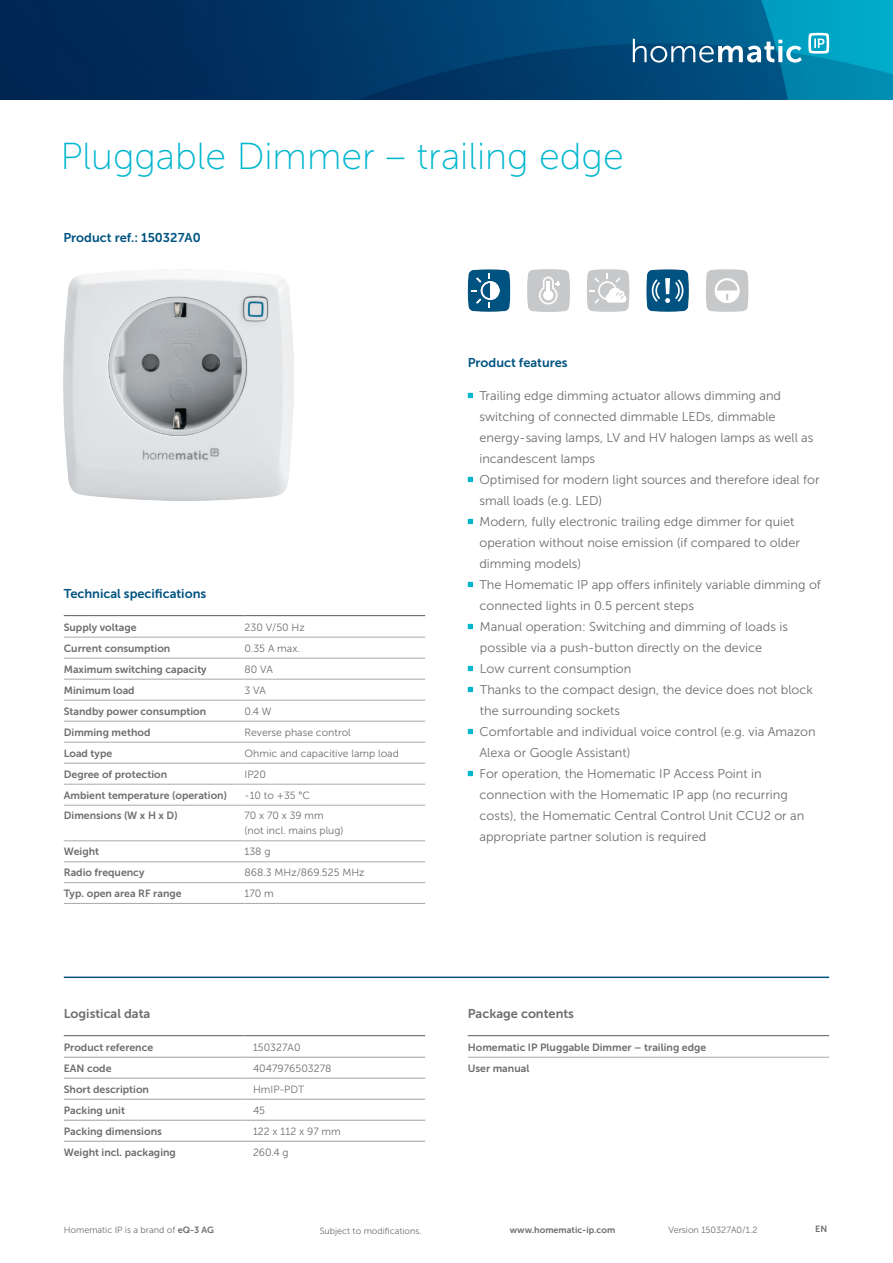
<style>
.page{position:relative;width:893px;height:1263px;background:#fff}
.page>*{position:absolute;margin:0;border:0;box-sizing:border-box;transform-origin:0 0}
.Headline{font:37.5px "Museo Sans 100";color:#00b7ce}
.Fließtext{font:12.75px/21px "Museo Sans 300";color:#6c6d70}
.Zwischenüberschrift{font:12.75px "Museo Sans 700";color:#005381}
.Subheadline{font:12.75px "Museo Sans 700";color:#6c6d70}
.Subheadline-2{font:12.75px "Museo Sans 700";color:#005381}
.Tabelle_bold_700{font:10.5px "Museo Sans 700";color:#6c6d70}
.Tabelle_regular_300{font:10.5px/15px "Museo Sans 300";color:#6c6d70}
.Fußnote{font:9px "Museo Sans 300";color:#6c6d70}
.Fußnote-2{font:9px "Museo Sans 700";color:#6c6d70}
.s1{font-family:"Museo Sans 700"}
</style>
<div class="page">
<hr style="left:64px;top:976px;width:765px;height:2px;background:#005381">
<svg style="left:468px;top:393px;width:5px;height:5px"></svg>
<svg style="left:468px;top:477px;width:5px;height:5px"></svg>
<svg style="left:468px;top:519px;width:5px;height:5px"></svg>
<svg style="left:468px;top:582px;width:5px;height:5px"></svg>
<svg style="left:468px;top:624px;width:5px;height:5px"></svg>
<svg style="left:468px;top:666px;width:5px;height:5px"></svg>
<svg style="left:468px;top:687px;width:5px;height:5px"></svg>
<svg style="left:468px;top:729px;width:5px;height:5px"></svg>
<svg style="left:468px;top:771px;width:5px;height:5px"></svg>
<hr style="left:64px;top:615px;width:180px;height:1px;background:#6c6d70">
<hr style="left:244px;top:615px;width:181px;height:1px;background:#6c6d70">
<hr style="left:64px;top:637px;width:180px;height:1px;background:#a8a9ad">
<hr style="left:244px;top:637px;width:181px;height:1px;background:#a8a9ad">
<hr style="left:64px;top:658px;width:180px;height:1px;background:#a8a9ad">
<hr style="left:244px;top:658px;width:181px;height:1px;background:#a8a9ad">
<hr style="left:64px;top:679px;width:180px;height:1px;background:#a8a9ad">
<hr style="left:244px;top:679px;width:181px;height:1px;background:#a8a9ad">
<hr style="left:64px;top:700px;width:180px;height:1px;background:#a8a9ad">
<hr style="left:244px;top:700px;width:181px;height:1px;background:#a8a9ad">
<hr style="left:64px;top:721px;width:180px;height:1px;background:#a8a9ad">
<hr style="left:244px;top:721px;width:181px;height:1px;background:#a8a9ad">
<hr style="left:64px;top:742px;width:180px;height:1px;background:#a8a9ad">
<hr style="left:244px;top:742px;width:181px;height:1px;background:#a8a9ad">
<hr style="left:64px;top:763px;width:180px;height:1px;background:#a8a9ad">
<hr style="left:244px;top:763px;width:181px;height:1px;background:#a8a9ad">
<hr style="left:64px;top:784px;width:180px;height:1px;background:#a8a9ad">
<hr style="left:244px;top:784px;width:181px;height:1px;background:#a8a9ad">
<hr style="left:64px;top:805px;width:180px;height:1px;background:#a8a9ad">
<hr style="left:244px;top:805px;width:181px;height:1px;background:#a8a9ad">
<hr style="left:64px;top:840px;width:180px;height:1px;background:#a8a9ad">
<hr style="left:244px;top:840px;width:181px;height:1px;background:#a8a9ad">
<hr style="left:64px;top:861px;width:180px;height:1px;background:#a8a9ad">
<hr style="left:244px;top:861px;width:181px;height:1px;background:#a8a9ad">
<hr style="left:64px;top:882px;width:180px;height:1px;background:#a8a9ad">
<hr style="left:244px;top:882px;width:181px;height:1px;background:#a8a9ad">
<hr style="left:64px;top:903px;width:180px;height:1px;background:#a8a9ad">
<hr style="left:244px;top:903px;width:181px;height:1px;background:#a8a9ad">
<hr style="left:468px;top:1057px;width:361px;height:1px;background:#a8a9ad">
<hr style="left:468px;top:1035px;width:361px;height:1px;background:#6c6d70">
<hr style="left:64px;top:1057px;width:180px;height:1px;background:#a8a9ad">
<hr style="left:244px;top:1057px;width:181px;height:1px;background:#a8a9ad">
<hr style="left:64px;top:1078px;width:180px;height:1px;background:#a8a9ad">
<hr style="left:244px;top:1078px;width:181px;height:1px;background:#a8a9ad">
<hr style="left:64px;top:1099px;width:180px;height:1px;background:#a8a9ad">
<hr style="left:244px;top:1099px;width:181px;height:1px;background:#a8a9ad">
<hr style="left:64px;top:1120px;width:180px;height:1px;background:#a8a9ad">
<hr style="left:244px;top:1120px;width:181px;height:1px;background:#a8a9ad">
<hr style="left:64px;top:1141px;width:180px;height:1px;background:#a8a9ad">
<hr style="left:244px;top:1141px;width:181px;height:1px;background:#a8a9ad">
<hr style="left:64px;top:1035px;width:180px;height:1px;background:#6c6d70">
<hr style="left:244px;top:1035px;width:181px;height:1px;background:#6c6d70">
<img style="left:64px;top:269px;width:229px;height:231px">
<svg style="left:587px;top:269px;width:42px;height:43px"></svg>
<svg style="left:468px;top:269px;width:42px;height:43px;background:#327499"></svg>
<svg style="left:706px;top:269px;width:42px;height:43px"></svg>
<svg style="left:646px;top:269px;width:43px;height:43px;background:#327499"></svg>
<svg style="left:527px;top:269px;width:43px;height:43px"></svg>
<img style="left:0;top:0;width:893px;height:99px">
<svg style="left:633px;top:39px;width:169px;height:24px"></svg>
<svg style="left:808px;top:33px;width:21px;height:21px"></svg>
<p class="Headline" style="left:60px;top:136px;width:565px">Pluggable Dimmer – trailing edge</p>
<p class="Subheadline-2" style="left:63px;top:231px;width:139px">Product ref.: 150327A0</p>
<p class="Zwischenüberschrift" style="left:64px;top:587px;width:144px">Technical specifications</p>
<p class="Tabelle_bold_700" style="left:64px;top:621px;width:74px">Supply voltage</p>
<p class="Tabelle_regular_300" style="left:244px;top:619px;width:62px">230 V/50 Hz</p>
<p class="Tabelle_bold_700" style="left:64px;top:642px;width:108px">Current consumption</p>
<p class="Tabelle_regular_300" style="left:244px;top:640px;width:57px">0.35 A max.</p>
<p class="Tabelle_bold_700" style="left:64px;top:663px;width:144px">Maximum switching capacity</p>
<p class="Tabelle_regular_300" style="left:244px;top:661px;width:30px">80 VA</p>
<p class="Tabelle_bold_700" style="left:64px;top:684px;width:72px">Minimum load</p>
<p class="Tabelle_regular_300" style="left:244px;top:682px;width:23px">3 VA</p>
<p class="Tabelle_bold_700" style="left:64px;top:705px;width:144px">Standby power consumption</p>
<p class="Tabelle_regular_300" style="left:244px;top:703px;width:29px">0.4 W</p>
<p class="Tabelle_bold_700" style="left:64px;top:726px;width:88px">Dimming method</p>
<p class="Tabelle_regular_300" style="left:244px;top:724px;width:108px">Reverse phase control</p>
<p class="Tabelle_bold_700" style="left:64px;top:747px;width:50px">Load type</p>
<p class="Tabelle_regular_300" style="left:244px;top:745px;width:156px">Ohmic and capacitive lamp load</p>
<p class="Tabelle_bold_700" style="left:64px;top:768px;width:105px">Degree of protection</p>
<p class="Tabelle_regular_300" style="left:244px;top:766px;width:23px">IP20</p>
<p class="Tabelle_bold_700" style="left:64px;top:789px;width:165px">Ambient temperature (operation)</p>
<p class="Tabelle_regular_300" style="left:244px;top:787px;width:67px">-10 to +35 °C</p>
<p class="Tabelle_bold_700" style="left:64px;top:810px;width:115px">Dimensions (W x H x D)</p>
<p class="Tabelle_regular_300" style="left:244px;top:808px;width:100px">70 x 70 x 39 mm (not incl. mains plug)</p>
<p class="Tabelle_bold_700" style="left:64px;top:846px;width:37px">Weight</p>
<p class="Tabelle_regular_300" style="left:244px;top:844px;width:28px">138 g</p>
<p class="Tabelle_bold_700" style="left:64px;top:867px;width:82px">Radio frequency</p>
<p class="Tabelle_regular_300" style="left:244px;top:865px;width:122px">868.3 MHz/869.525 MHz</p>
<p class="Tabelle_bold_700" style="left:64px;top:887px;width:119px">Typ. open area RF range</p>
<p class="Tabelle_regular_300" style="left:244px;top:886px;width:31px">170 m</p>
<p class="Subheadline" style="left:64px;top:1007px;width:88px">Logistical data</p>
<p class="Tabelle_bold_700" style="left:64px;top:1041px;width:91px">Product reference</p>
<p class="Tabelle_regular_300" style="left:253px;top:1039px;width:49px">150327A0</p>
<p class="Tabelle_bold_700" style="left:64px;top:1062px;width:49px">EAN code</p>
<p class="Tabelle_regular_300" style="left:253px;top:1060px;width:80px">4047976503278</p>
<p class="Tabelle_bold_700" style="left:64px;top:1083px;width:87px">Short description</p>
<p class="Tabelle_regular_300" style="left:253px;top:1081px;width:53px">HmIP-PDT</p>
<p class="Tabelle_bold_700" style="left:64px;top:1104px;width:63px">Packing unit</p>
<p class="Tabelle_regular_300" style="left:253px;top:1102px;width:14px">45</p>
<p class="Tabelle_bold_700" style="left:64px;top:1125px;width:100px">Packing dimensions</p>
<p class="Tabelle_regular_300" style="left:253px;top:1123px;width:89px">122 x 112 x 97 mm</p>
<p class="Tabelle_bold_700" style="left:64px;top:1146px;width:114px">Weight incl. packaging</p>
<p class="Tabelle_regular_300" style="left:253px;top:1144px;width:37px">260.4 g</p>
<p class="Zwischenüberschrift" style="left:468px;top:356px;width:101px">Product features</p>
<p class="Fließtext" style="left:479px;top:385px;width:336px">Trailing edge dimming actuator allows dimming and switching of connected dimmable LEDs, dimmable energy-saving lamps, LV and HV halogen lamps as well as incandescent lamps</p>
<p class="Fließtext" style="left:479px;top:469px;width:342px">Optimised for modern light sources and therefore ideal for small loads (e.g. LED)</p>
<p class="Fließtext" style="left:479px;top:511px;width:322px">Modern, fully electronic trailing edge dimmer for quiet operation without noise emission (if compared to older dimming models)</p>
<p class="Fließtext" style="left:479px;top:574px;width:343px">The Homematic IP app offers infinitely variable dimming of connected lights in 0.5 percent steps</p>
<p class="Fließtext" style="left:480px;top:616px;width:310px">Manual operation: Switching and dimming of loads is possible via a push-button directly on the device</p>
<p class="Fließtext" style="left:480px;top:658px;width:153px">Low current consumption</p>
<p class="Fließtext" style="left:480px;top:679px;width:335px">Thanks to the compact design, the device does not block the surrounding sockets</p>
<p class="Fließtext" style="left:479px;top:721px;width:338px">Comfortable and individual voice control (e.g. via Amazon<br>Alexa or Google Assistant)</p>
<p class="Fließtext" style="left:479px;top:763px;width:327px">For operation, the Homematic IP Access Point in connection with the Homematic IP app (no recurring costs), the Homematic Central Control Unit CCU2 or an appropriate partner solution is required</p>
<p class="Subheadline" style="left:468px;top:1007px;width:108px">Package contents</p>
<p class="Tabelle_bold_700" style="left:468px;top:1041px;width:240px">Homematic IP Pluggable Dimmer – trailing edge</p>
<p class="Tabelle_bold_700" style="left:468px;top:1062px;width:63px">User manual</p>
<p class="Fußnote" style="left:64px;top:1225px;width:152px">Homematic IP is a brand of <span class="s1">eQ-3 AG</span></p>
<p class="Fußnote" style="left:320px;top:1225px;width:103px">Subject to modifications.</p>
<p class="Fußnote-2" style="left:510px;top:1225px;width:107px">www.homematic-ip.com</p>
<p class="Fußnote" style="left:668px;top:1225px;width:90px">Version 150327A0/ 1.2</p>
<p class="Fußnote-2" style="left:815px;top:1224px;width:14px">EN</p>
</div>
